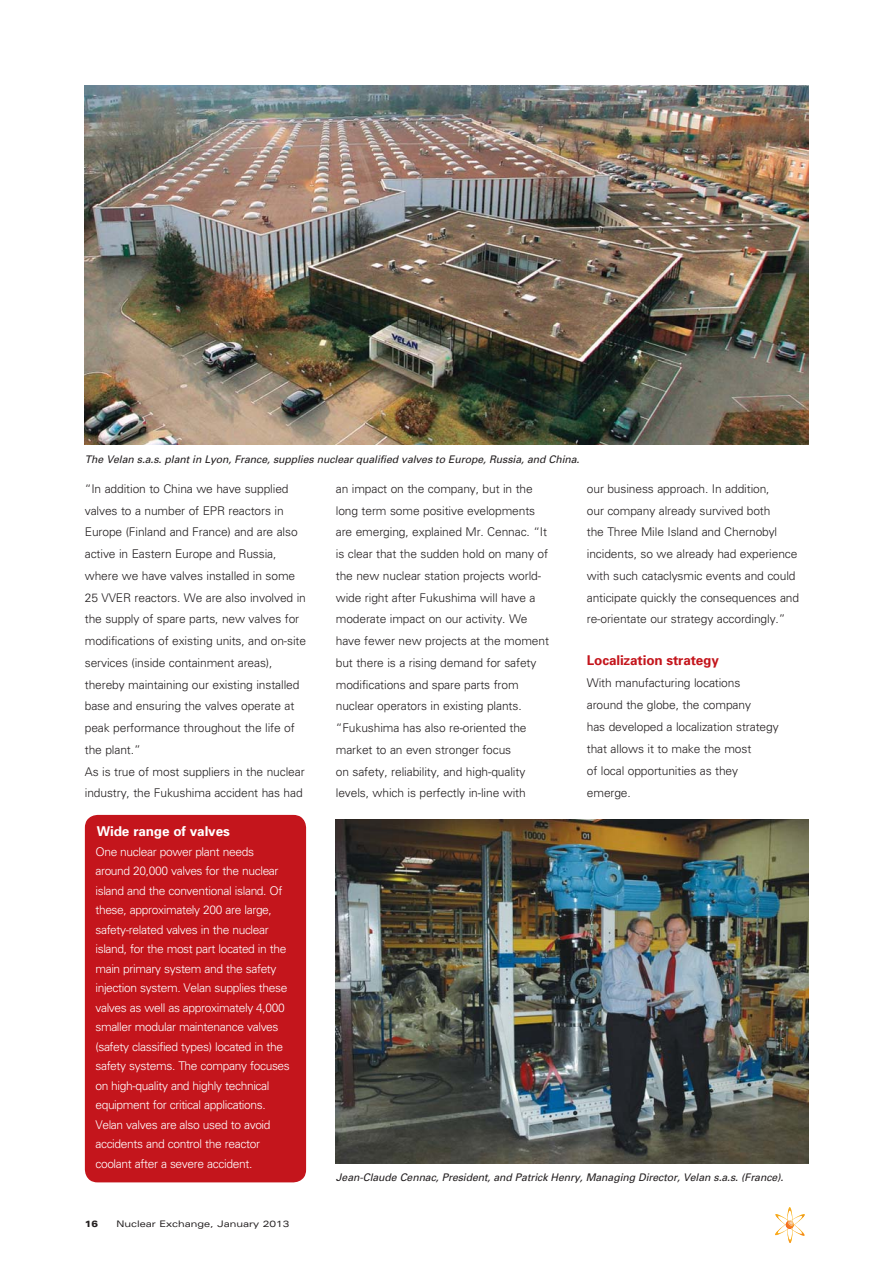
<style>
.page{position:relative;width:893px;height:1263px;background:#fff}
.page>*{position:absolute;margin:0;border:0;box-sizing:border-box;transform-origin:0 0}
.t1{font:700 13.5px "Univers";letter-spacing:-.01em;color:#c4151c}
.t2{font:700 13.5px "Univers";letter-spacing:-.01em;color:#fff}
.t3{font:300 12px/21.8px "Univers";letter-spacing:-.01em;color:#231f20}
.t4{font:300 12px/19.5px "Univers";letter-spacing:-.03em;color:#fff}
.t5{font:italic 10.5px "Univers";letter-spacing:-.01em;color:#231f20}
.t6{font:expanded 9px "Univers";color:#231f20}
.t7{font:900 expanded 9px "Univers";color:#231f20}
</style>
<div class="page">
<svg style="left:775px;top:1207px;width:29px;height:36px"></svg>
<div style="left:85px;top:815px;width:221px;height:367px;background:#c4151c"></div>
<img style="left:85px;top:85px;width:723px;height:359px">
<img style="left:336px;top:819px;width:472px;height:345px">
<p class="t5" style="left:85px;top:455px;width:496px">The Velan s.a.s. plant in Lyon, France, supplies nuclear qualified valves to Europe, Russia, and China.</p>
<p class="t3" style="left:85px;top:479px;width:223px">“In addition to China we have supplied valves to a number of EPR reactors in Europe (Finland and France) and are also active in Eastern Europe and Russia, where we have valves installed in some 25 VVER reactors. We are also involved in the supply of spare parts, new valves for modifications of existing units, and on-site services (inside containment areas), thereby maintaining our existing installed base and ensuring the valves operate at peak performance throughout the life of the plant.”<br>As is true of most suppliers in the nuclear industry, the Fukushima accident has had</p>
<p class="t3" style="left:336px;top:479px;width:215px">an impact on the company, but in the long term some positive evelopments are emerging, explained Mr. Cennac. “It is clear that the sudden hold on many of the new nuclear station projects world&shy;wide right after Fukushima will have a moderate impact on our activity. We have fewer new projects at the moment but there is a rising demand for safety modifications and spare parts from nuclear operators in existing plants. “Fukushima has also re-oriented the market to an even stronger focus<br>on safety, reliability, and high-quality levels, which is perfectly in-line with</p>
<p class="t2" style="left:97px;top:827px;width:134px">Wide range of valves</p>
<p class="t4" style="left:95px;top:843px;width:196px">One nuclear power plant needs around 20,000 valves for the nuclear island and the conventional island. Of these, approximately 200 are large, safety-related valves in the nuclear island, for the most part located in the main primary system and the safety injection system. Velan supplies these valves as well as approximately 4,000 smaller modular maintenance valves (safety classified types) located in the safety systems. The company focuses on high-quality and highly technical equipment for critical applications.<br>Velan valves are also used to avoid accidents and control the reactor coolant after a severe accident.</p>
<p class="t3" style="left:587px;top:479px;width:214px">our business approach. In addition,<br>our company already survived both<br>the Three Mile Island and Chernobyl incidents, so we already had experience with such cataclysmic events and could anticipate quickly the consequences and re-orientate our strategy accordingly.”</p>
<p class="t1" style="left:587px;top:655px;width:133px">Localization strategy</p>
<p class="t3" style="left:587px;top:673px;width:193px">With manufacturing locations around the globe, the company<br>has developed a localization strategy that allows it to make the most<br>of local opportunities as they emerge.</p>
<p class="t7" style="left:85px;top:1220px;width:15px">16</p>
<p class="t6" style="left:116px;top:1220px;width:174px">Nuclear Exchange, January 2013</p>
<p class="t5" style="left:336px;top:1173px;width:449px">Jean-Claude Cennac, President, and Patrick Henry, Managing Director, Velan s.a.s. (France).</p>
</div>
